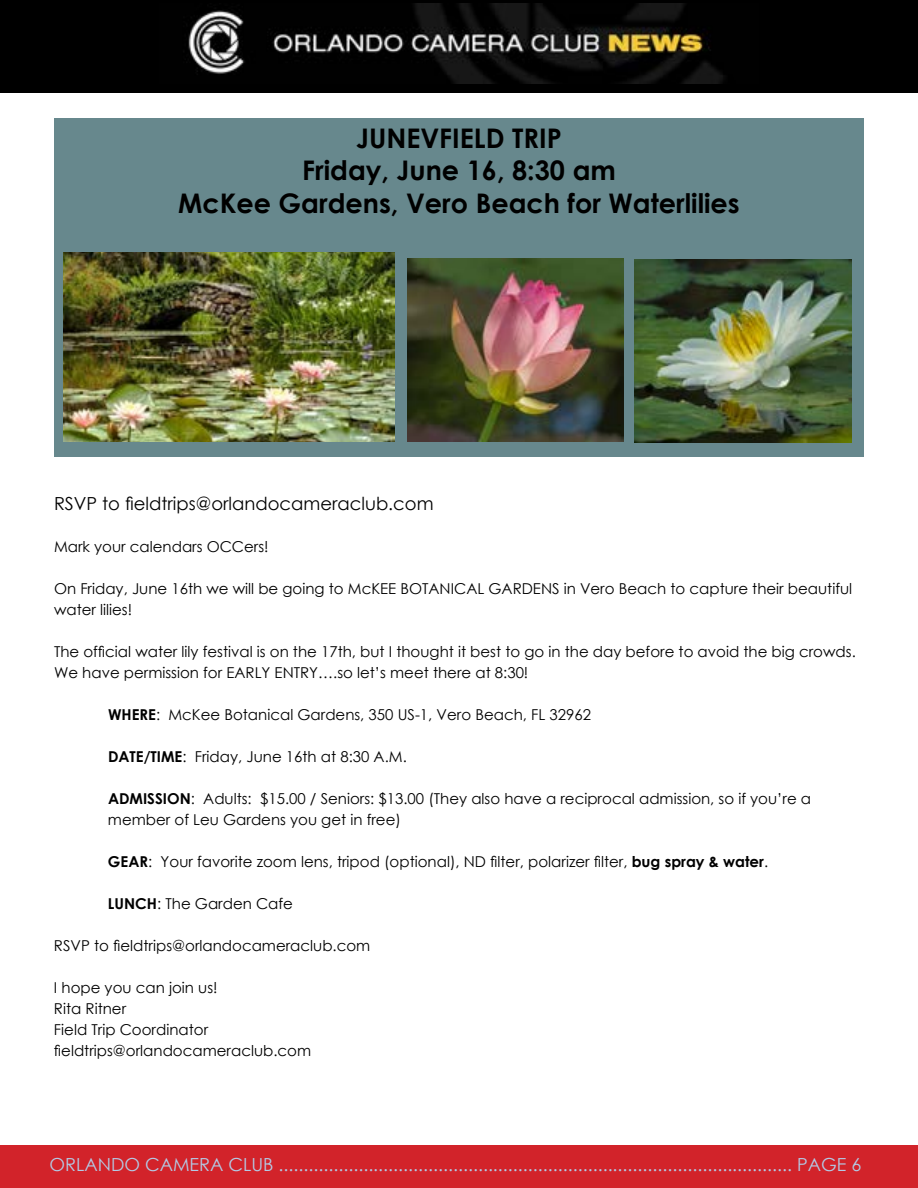
<style>
.page{position:relative;width:918px;height:1188px;background:#fff}
.page>*{position:absolute;margin:0;border:0;box-sizing:border-box;transform-origin:0 0}
.t1{font:700 27px/32.4px "Century Gothic";color:#000;text-align:center}
.t2{font:18px "Century Gothic";color:#b3cbe6}
.t3{font:18px "Century Gothic";color:#000}
.t4{font:15px/21px "Century Gothic";color:#000}
.s1{font-weight:700}
</style>
<div class="page">
<div style="left:54px;top:119px;width:810px;height:338px;background:#67888d"></div>
<div style="left:0;top:0;width:918px;height:93px;background:#000"></div>
<img style="left:188px;top:3px;width:536px;height:81px">
<div style="left:0;top:1146px;width:918px;height:42px;background:#d2232a"></div>
<img style="left:64px;top:252px;width:330px;height:190px">
<img style="left:407px;top:258px;width:217px;height:184px">
<img style="left:634px;top:260px;width:217px;height:182px">
<h1 class="t1" style="left:178px;top:121px;width:563px">JUNEVFIELD TRIP<br>Friday, June 16, 8:30 am<br>McKee Gardens, Vero Beach for Waterlilies</h1>
<p class="t3" style="left:54px;top:491px;width:381px">RSVP to fieldtrips@orlandocameraclub.com</p>
<p class="t4" style="left:54px;top:536px;width:216px">Mark your calendars OCCers!</p>
<p class="t4" style="left:54px;top:578px;width:800px">On Friday, June 16th we will be going to McKEE BOTANICAL GARDENS in Vero Beach to capture their beautiful water lilies!</p>
<p class="t4" style="left:54px;top:641px;width:803px">The official water lily festival is on the 17th, but I thought it best to go in the day before to avoid the big crowds.<br>We have permission for EARLY ENTRY….so let’s meet there at 8:30!</p>
<p class="t4" style="left:108px;top:704px;width:485px"><span class="s1">WHERE</span>: McKee Botanical Gardens, 350 US-1, Vero Beach, FL 32962</p>
<p class="t4" style="left:108px;top:746px;width:300px"><span class="s1">DATE/TIME</span>: Friday, June 16th at 8:30 A.M.</p>
<p class="t4" style="left:108px;top:788px;width:705px"><span class="s1">ADMISSION</span>: Adults: $15.00 / Seniors: $13.00 (They also have a reciprocal admission, so if you’re a member of Leu Gardens you get in free)</p>
<p class="t4" style="left:108px;top:851px;width:662px"><span class="s1">GEAR</span>: Your favorite zoom lens, tripod (optional), ND filter, polarizer filter, <span class="s1">bug spray &amp; water</span>.</p>
<p class="t4" style="left:108px;top:893px;width:187px"><span class="s1">LUNCH</span>: The Garden Cafe</p>
<p class="t4" style="left:54px;top:935px;width:318px">RSVP to fieldtrips@orlandocameraclub.com</p>
<p class="t4" style="left:54px;top:977px;width:259px">I hope you can join us!<br>Rita Ritner<br>Field Trip Coordinator fieldtrips@orlandocameraclub.com</p>
<p class="t2" style="left:50px;top:1152px;width:813px">ORLANDO CAMERA CLUB ....................................................................................................... PAGE 6</p>
</div>
